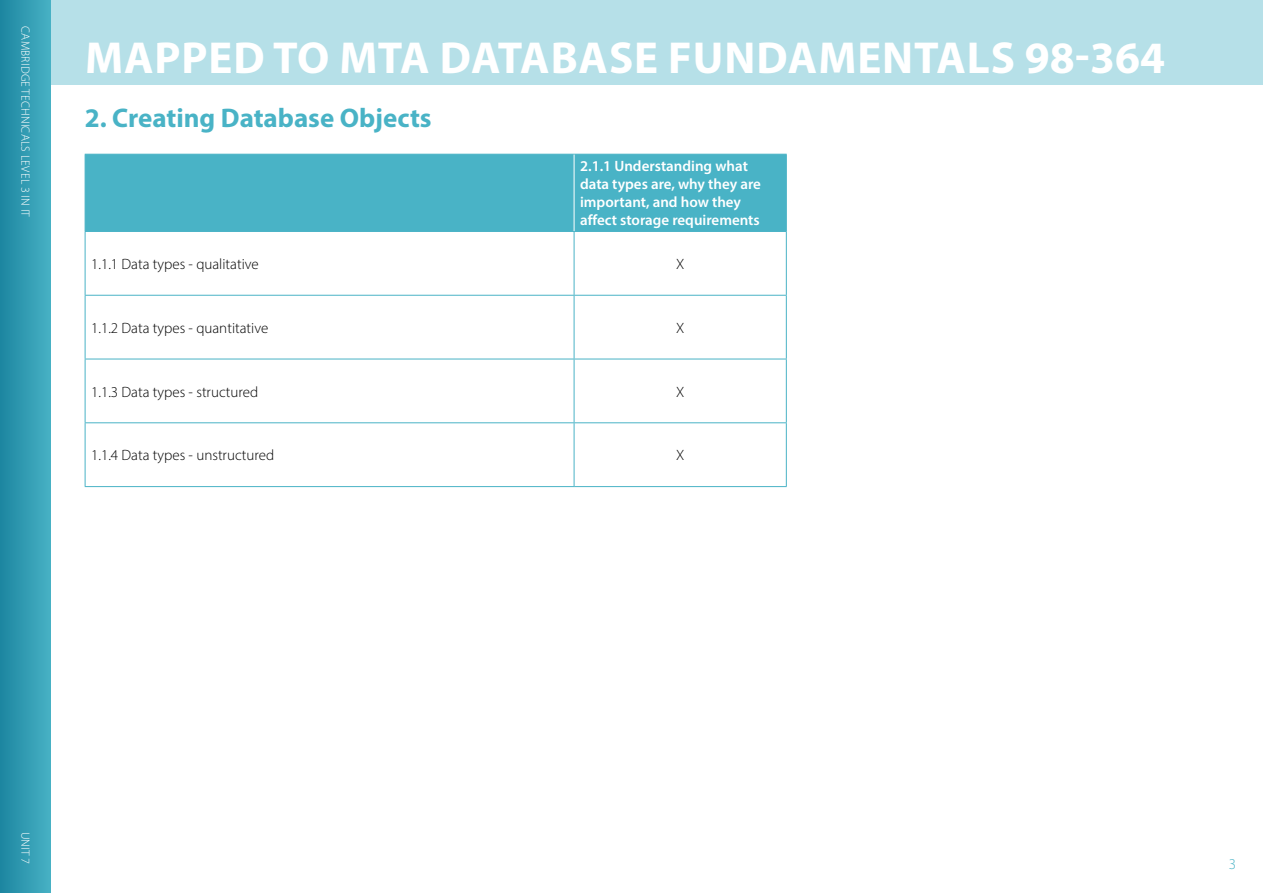
<style>
.page{position:relative;width:1263px;height:893px;background:#fff}
.page>*{position:absolute;margin:0;border:0;box-sizing:border-box;transform-origin:0 0}
.t1{font:700 45px "Myriad Pro";letter-spacing:.02em;color:#fff}
.Unit_heading_18{font:700 27px "Myriad Pro";color:#49b3c6}
.Body_10pt{font:300 15px "Myriad Pro";color:#000}
.Body_10pt-2{font:600 15px/18px "Myriad Pro";color:#fff}
.t2{font:300 15px "Myriad Pro";color:#49b3c6}
.t3{font:300 12px "Myriad Pro";letter-spacing:.02em;color:#fff}
</style>
<div class="page">
<div style="left:0;top:0;width:51px;height:893px;background:linear-gradient(to right,#1c86a0,#47b1c4)"></div>
<div style="left:51px;top:0;width:1212px;height:85px;background:#b6e0e8"></div>
<div style="left:86px;top:155px;width:700px;height:76px;background:#49b3c6"></div>
<hr style="left:85px;top:154px;width:489px;height:1px;background:#49b3c6">
<hr style="left:85px;top:155px;width:1px;height:76px;background:#49b3c6">
<hr style="left:574px;top:154px;width:213px;height:1px;background:#49b3c6">
<hr style="left:786px;top:155px;width:1px;height:76px;background:#49b3c6">
<hr style="left:85px;top:231px;width:489px;height:1px;background:#49b3c6">
<hr style="left:85px;top:232px;width:1px;height:63px;background:#49b3c6">
<hr style="left:574px;top:231px;width:213px;height:1px;background:#49b3c6">
<hr style="left:574px;top:232px;width:1px;height:63px;background:#49b3c6">
<hr style="left:786px;top:232px;width:1px;height:63px;background:#49b3c6">
<hr style="left:85px;top:295px;width:489px;height:1px;background:#49b3c6">
<hr style="left:85px;top:296px;width:1px;height:63px;background:#49b3c6">
<hr style="left:574px;top:295px;width:213px;height:1px;background:#49b3c6">
<hr style="left:574px;top:296px;width:1px;height:63px;background:#49b3c6">
<hr style="left:786px;top:296px;width:1px;height:63px;background:#49b3c6">
<hr style="left:85px;top:359px;width:489px;height:1px;background:#49b3c6">
<hr style="left:85px;top:359px;width:1px;height:63px;background:#49b3c6">
<hr style="left:574px;top:359px;width:213px;height:1px;background:#49b3c6">
<hr style="left:574px;top:359px;width:1px;height:63px;background:#49b3c6">
<hr style="left:786px;top:359px;width:1px;height:63px;background:#49b3c6">
<hr style="left:85px;top:422px;width:489px;height:1px;background:#49b3c6">
<hr style="left:85px;top:423px;width:1px;height:63px;background:#49b3c6">
<hr style="left:574px;top:422px;width:213px;height:1px;background:#49b3c6">
<hr style="left:574px;top:423px;width:1px;height:63px;background:#49b3c6">
<hr style="left:786px;top:423px;width:1px;height:63px;background:#49b3c6">
<hr style="left:85px;top:486px;width:489px;height:1px;background:#49b3c6">
<hr style="left:574px;top:486px;width:213px;height:1px;background:#49b3c6">
<hr style="left:574px;top:155px;width:1px;height:76px;background:#fff">
<p class="t3" style="left:33px;top:26px;width:192px;rotate:90deg">CAMBRIDGE TECHNICALS LEVEL 3 IN IT</p>
<p class="t1" style="left:85px;top:28px;width:1081px">MAPPED TO MTA DATABASE FUNDAMENTALS 98-364</p>
<p class="Unit_heading_18" style="left:85px;top:100px;width:348px">2. Creating Database Objects</p>
<p class="Body_10pt-2" style="left:580px;top:157px;width:182px">2.1.1 Understanding what data types are, why they are important, and how they affect storage requirements</p>
<p class="Body_10pt" style="left:91px;top:255px;width:169px">1.1.1 Data types - qualitative</p>
<p class="Body_10pt" style="left:676px;top:255px;width:10px">X</p>
<p class="Body_10pt" style="left:91px;top:319px;width:179px">1.1.2 Data types - quantitative</p>
<p class="Body_10pt" style="left:676px;top:319px;width:10px">X</p>
<p class="Body_10pt" style="left:91px;top:382px;width:169px">1.1.3 Data types - structured</p>
<p class="Body_10pt" style="left:676px;top:382px;width:10px">X</p>
<p class="Body_10pt" style="left:91px;top:446px;width:185px">1.1.4 Data types - unstructured</p>
<p class="Body_10pt" style="left:676px;top:446px;width:10px">X</p>
<p class="t3" style="left:33px;top:832px;width:34px;rotate:90deg">UNIT 7</p>
<p class="t2" style="left:1229px;top:855px;width:9px">3</p>
</div>
